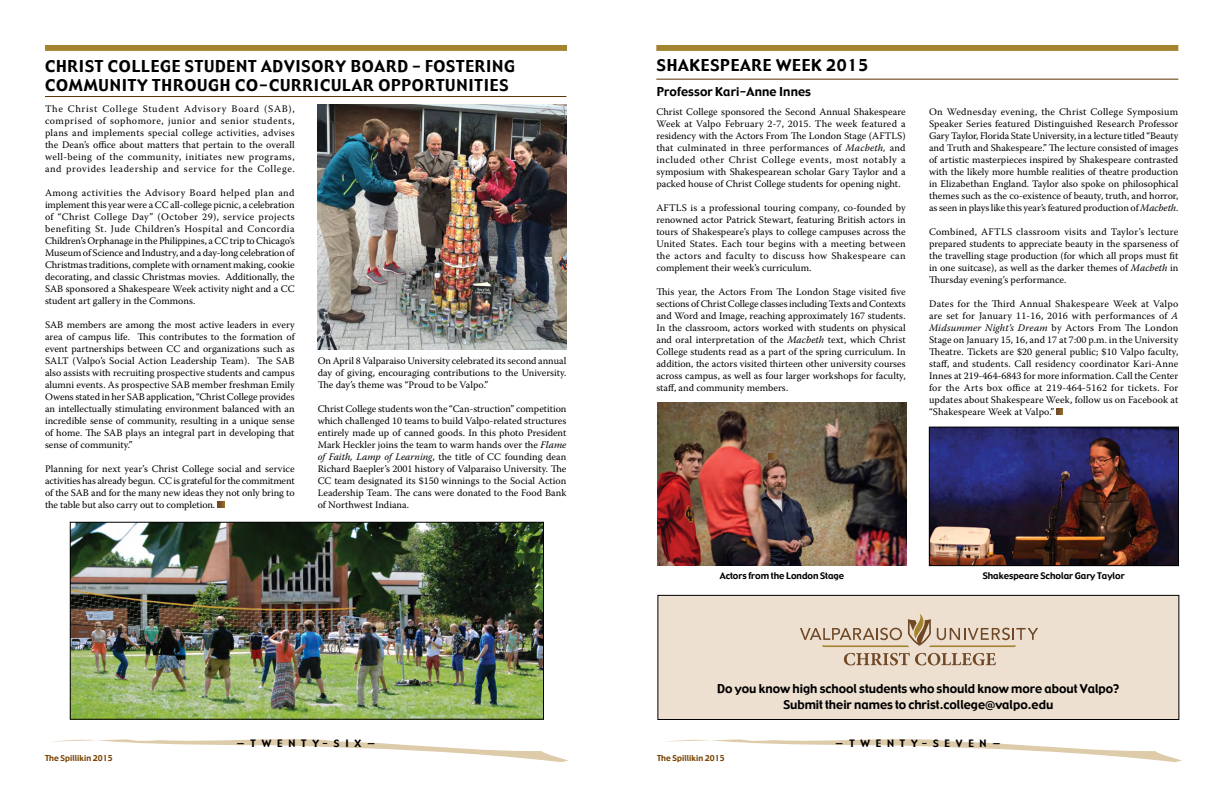
<style>
.page{position:relative;width:1224px;height:792px;background:#fff}
.page>*{position:absolute;margin:0;border:0;box-sizing:border-box;transform-origin:0 0}
.t1{font:16px/18.8px "Gadget";letter-spacing:.05em;color:#000}
.t2{font:12px/16px "Gadget";color:#000;text-align:center}
.t3{font:10px/12px "Warnock Pro";color:#000;text-align:justify}
.t4{font:10px "Gadget";color:#000}
.t5{font:9px "Gadget";color:#000}
.t6{font:8px "Gadget";letter-spacing:.01em;color:#794400}
.s1{font-style:italic}
</style>
<div class="page">
<svg style="left:666px;top:739px;width:516px;height:23px"></svg>
<svg style="left:52px;top:739px;width:516px;height:23px"></svg>
<svg style="left:45px;top:45px;width:522px;height:6px;background:#a58431"></svg>
<hr style="left:45px;top:96px;width:522px;height:1px;background:#5b3100">
<img style="left:72px;top:524px;width:470px;height:194px">
<div style="left:70px;top:522px;width:474px;height:198px;border:1px solid #000"></div>
<svg style="left:656px;top:45px;width:522px;height:6px;background:#a58431"></svg>
<hr style="left:656px;top:79px;width:522px;height:1px;background:#5b3100">
<img style="left:931px;top:429px;width:246px;height:135px">
<div style="left:929px;top:427px;width:250px;height:139px;border:1px solid #000"></div>
<img style="left:657px;top:402px;width:250px;height:164px">
<svg style="left:769px;top:453px;width:7px;height:7px"></svg>
<svg style="left:1056px;top:408px;width:7px;height:7px"></svg>
<img style="left:318px;top:104px;width:248px;height:245px">
<div style="left:658px;top:595px;width:521px;height:125px;background:#ede0d1"></div>
<svg style="left:844px;top:653px;width:152px;height:12px"></svg>
<svg style="left:800px;top:613px;width:238px;height:34px"></svg>
<div style="left:657px;top:595px;width:522px;height:125px;border:1px solid #000"></div>
<svg style="left:218px;top:501px;width:6px;height:7px"></svg>
<h1 class="t1" style="left:45px;top:57px;width:472px">CHRIST COLLEGE STUDENT ADVISORY BOARD – FOSTERING<br>COMMUNITY THROUGH CO-CURRICULAR OPPORTUNITIES</h1>
<p class="t3" style="left:45px;top:102px;width:251px">The Christ College Student Advisory Board (SAB), comprised of sophomore, junior and senior students, plans and implements special college activities, advises the Dean’s office about matters that pertain to the overall well-being of the community, initiates new programs, and provides leadership and service for the College.</p>
<p class="t3" style="left:45px;top:186px;width:251px">Among activities the Advisory Board helped plan and implement this year were a CC all-college picnic, a celebration of “Christ College Day” (October 29), service projects benefiting St. Jude Children’s Hospital and Concordia Children’s Orphanage in the Philippines, a CC trip to Chicago’s Museum of Science and Industry, and a day-long celebration of Christmas traditions, complete with ornament making, cookie decorating, and classic Christmas movies. Additionally, the SAB sponsored a Shakespeare Week activity night and a CC student art gallery in the Commons.</p>
<p class="t3" style="left:45px;top:318px;width:251px">SAB members are among the most active leaders in every area of campus life. This contributes to the formation of event partnerships between CC and organizations such as SALT (Valpo’s Social Action Leadership Team). The SAB also assists with recruiting prospective students and campus alumni events. As prospective SAB member freshman Emily Owens stated in her SAB application, “Christ College provides an intellectually stimulating environment balanced with an incredible sense of community, resulting in a unique sense of home. The SAB plays an integral part in developing that sense of community.”</p>
<p class="t3" style="left:45px;top:462px;width:251px">Planning for next year’s Christ College social and service activities has already begun. CC is grateful for the commitment of the SAB and for the many new ideas they not only bring to the table but also carry out to completion.</p>
<p class="t3" style="left:318px;top:355px;width:250px">On April 8 Valparaiso University celebrated its second annual day of giving, encouraging contributions to the University.<br>The day’s theme was “Proud to be Valpo.”</p>
<p class="t3" style="left:318px;top:403px;width:250px">Christ College students won the “Can-struction” competition which challenged 10 teams to build Valpo-related structures entirely made up of canned goods. In this photo President Mark Heckler joins the team to warm hands over the <span class="s1">Flame of Faith, Lamp of Learning</span>, the title of CC founding dean Richard Baepler’s 2001 history of Valparaiso University. The CC team designated its $150 winnings to the Social Action Leadership Team. The cans were donated to the Food Bank of Northwest Indiana.</p>
<h1 class="t1" style="left:657px;top:57px;width:213px">SHAKESPEARE WEEK 2015</h1>
<p class="t2" style="left:657px;top:84px;width:156px">Professor Kari-Anne Innes</p>
<p class="t3" style="left:656px;top:105px;width:251px">Christ College sponsored the Second Annual Shakespeare Week at Valpo February 2-7, 2015. The week featured a residency with the Actors From The London Stage (AFTLS) that culminated in three performances of <span class="s1">Macbeth,</span> and included other Christ College events, most notably a symposium with Shakespearean scholar Gary Taylor and a packed house of Christ College students for opening night.</p>
<p class="t3" style="left:656px;top:201px;width:251px">AFTLS is a professional touring company, co-founded by renowned actor Patrick Stewart, featuring British actors in tours of Shakespeare’s plays to college campuses across the United States. Each tour begins with a meeting between the actors and faculty to discuss how Shakespeare can complement their week’s curriculum.</p>
<p class="t3" style="left:656px;top:285px;width:251px">This year, the Actors From The London Stage visited five sections of Christ College classes including Texts and Contexts and Word and Image, reaching approximately 167 students.<br>In the classroom, actors worked with students on physical and oral interpretation of the <span class="s1">Macbeth</span> text, which Christ College students read as a part of the spring curriculum. In addition, the actors visited thirteen other university courses across campus, as well as four larger workshops for faculty, staff, and community members.</p>
<p class="t3" style="left:929px;top:105px;width:251px">On Wednesday evening, the Christ College Symposium Speaker Series featured Distinguished Research Professor Gary Taylor, Florida State University, in a lecture titled “Beauty and Truth and Shakespeare.” The lecture consisted of images of artistic masterpieces inspired by Shakespeare contrasted with the likely more humble realities of theatre production in Elizabethan England. Taylor also spoke on philosophical themes such as the co-existence of beauty, truth, and horror, as seen in plays like this year’s featured production of <span class="s1">Macbeth</span>.</p>
<p class="t3" style="left:929px;top:225px;width:251px">Combined, AFTLS classroom visits and Taylor’s lecture prepared students to appreciate beauty in the sparseness of the travelling stage production (for which all props must fit in one suitcase), as well as the darker themes of <span class="s1">Macbeth</span> in Thursday evening’s performance.</p>
<p class="t3" style="left:929px;top:297px;width:251px">Dates for the Third Annual Shakespeare Week at Valpo are set for January 11-16, 2016 with performances of <span class="s1">A Midsummer Night’s Dream</span> by Actors From The London Stage on January 15, 16, and 17 at 7:00 p.m. in the University Theatre. Tickets are $20 general public; $10 Valpo faculty, staff, and students. Call residency coordinator Kari-Anne Innes at 219-464-6843 for more information. Call the Center for the Arts box office at 219-464-5162 for tickets. For updates about Shakespeare Week, follow us on Facebook at “Shakespeare Week at Valpo.”</p>
<p class="t5" style="left:720px;top:570px;width:126px">Actors from the London Stage</p>
<p class="t5" style="left:983px;top:570px;width:144px">Shakespeare Scholar Gary Taylor</p>
<p class="t2" style="left:717px;top:681px;width:404px">Do you know high school students who should know more about Valpo?<br>Submit their names to christ.college@valpo.edu</p>
<p class="t4" style="left:237px;top:737px;width:140px">— T W E N T Y - S I X —</p>
<p class="t4" style="left:835px;top:737px;width:167px">— T W E N T Y - S E V E N —</p>
<p class="t6" style="left:45px;top:753px;width:69px">The Spillikin 2015</p>
<p class="t6" style="left:657px;top:753px;width:69px">The Spillikin 2015</p>
</div>
